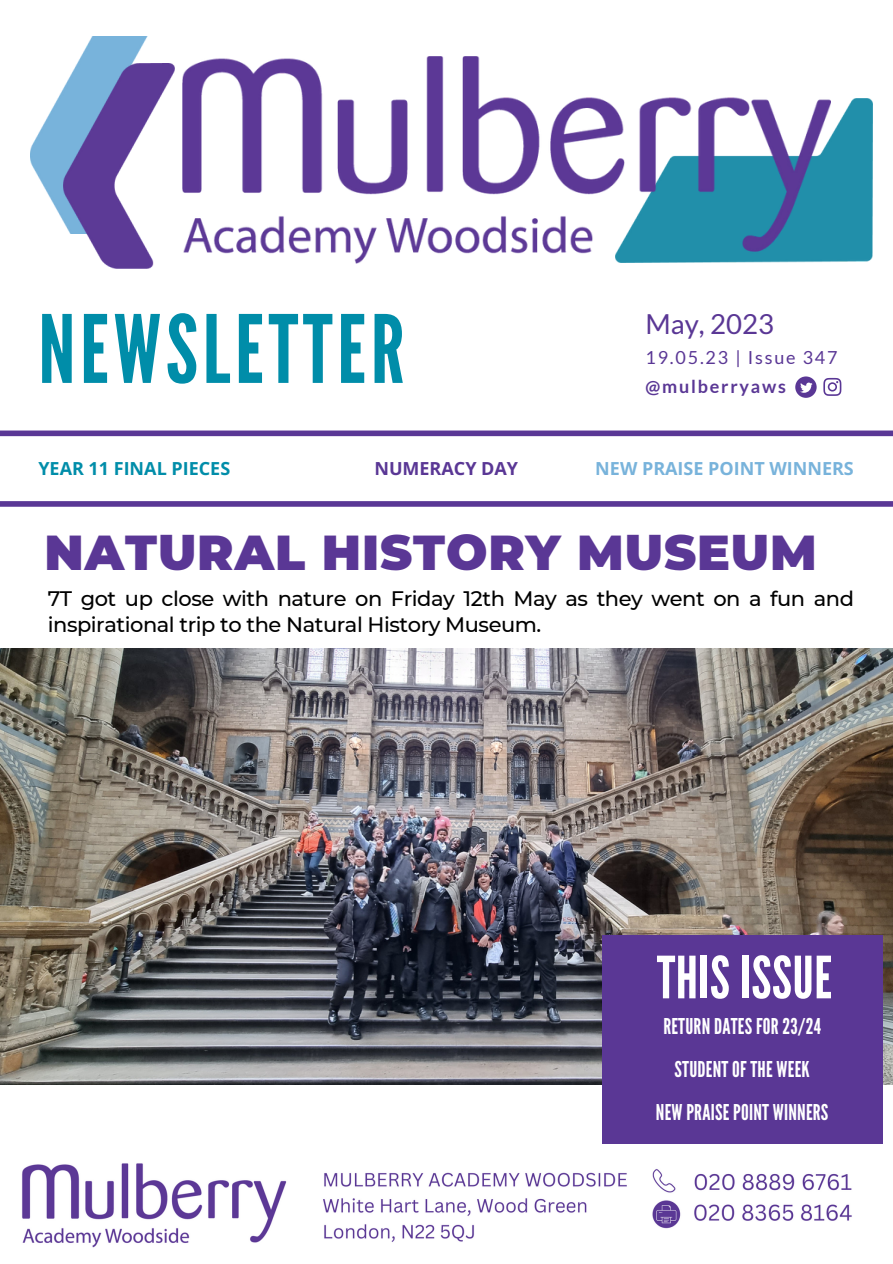
<style>
.page{position:relative;width:893px;height:1264px;background:#fff}
.page>*{position:absolute;margin:0;border:0;box-sizing:border-box;transform-origin:0 0}
.t1{font:93.75px "League Gothic";letter-spacing:.05em;color:#008da9}
.t2{font:58.05px "League Gothic";letter-spacing:.01em;color:#fff}
.t3{font:900 48.9px "Montserrat";letter-spacing:.02em;color:#5a3795}
.t4{font:27.6px "Lato";color:#5a3795}
.t5{font:21.75px "League Gothic";letter-spacing:.01em;color:#fff}
.t6{font:500 21px/25.8px "Montserrat";letter-spacing:-.02em;color:#000}
.t7{font:700 18px "Open Sans";color:#78b3db}
.t8{font:18px "Lato";letter-spacing:.1em;color:#5a3795}
.t9{font:700 18px "Open Sans";color:#008da9}
.t10{font:700 18px "Lato";letter-spacing:.1em;color:#5a3795}
.t11{font:700 18px "Open Sans";color:#5a3795}
</style>
<div class="page">
<div style="left:0;top:430px;width:892px;height:6px;background:#5a3795"></div>
<img style="left:22px;top:1163px;width:830px;height:85px">
<img style="left:0;top:648px;width:892px;height:436px">
<div style="left:0;top:501px;width:892px;height:6px;background:#5a3795"></div>
<img style="left:830px;top:98px;width:42px;height:164px">
<img style="left:30px;top:36px;width:118px;height:185px">
<img style="left:182px;top:56px;width:648px;height:207px">
<div style="left:602px;top:935px;width:280px;height:208px;background:#5a3795"></div>
<svg style="left:823px;top:378px;width:18px;height:18px"></svg>
<svg style="left:795px;top:376px;width:21px;height:22px"></svg>
<img style="left:63px;top:64px;width:111px;height:204px">
<p class="t1" style="left:38px;top:295px;width:368px">NEWSLETTER</p>
<p class="t4" style="left:645px;top:307px;width:130px">May, 2023</p>
<p class="t8" style="left:645px;top:347px;width:194px">19.05.23 | Issue 347</p>
<p class="t10" style="left:645px;top:375px;width:142px">@mulberryaws</p>
<p class="t9" style="left:38px;top:456px;width:193px">YEAR 11 FINAL PIECES</p>
<p class="t11" style="left:374px;top:456px;width:145px">NUMERACY DAY</p>
<p class="t7" style="left:595px;top:456px;width:260px">NEW PRAISE POINT WINNERS</p>
<p class="t3" style="left:44px;top:523px;width:774px">NATURAL HISTORY MUSEUM</p>
<p class="t6" style="left:48px;top:585px;width:807px">7T got up close with nature on Friday 12th May as they went on a fun and inspirational trip to the Natural History Museum.</p>
<p class="t2" style="left:656px;top:944px;width:177px">THIS ISSUE</p>
<p class="t5" style="left:663px;top:1013px;width:159px">RETURN DATES FOR 23/24</p>
<p class="t5" style="left:674px;top:1056px;width:137px">STUDENT OF THE WEEK</p>
<p class="t5" style="left:655px;top:1099px;width:174px">NEW PRAISE POINT WINNERS</p>
</div>
